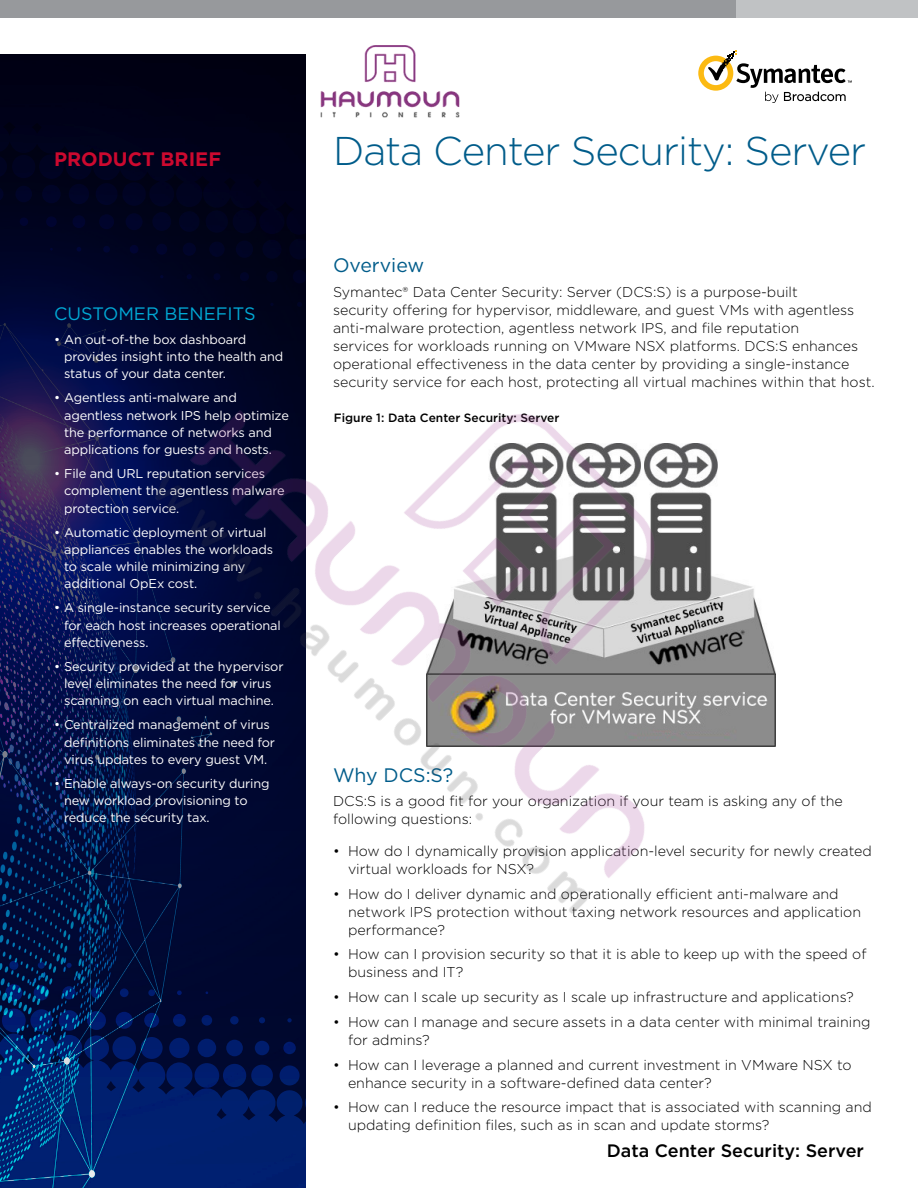
<style>
.page{position:relative;width:918px;height:1188px;background:#fff}
.page>*{position:absolute;margin:0;border:0;box-sizing:border-box;transform-origin:0 0}
.Cover_Main_Title{font:300 40.2px "Gotham";letter-spacing:-.025em;color:#005c8a}
.Body_Head{font:19.5px "Gotham";color:#005c8a}
.t1{font:700 19.5px "Gotham";color:#cc092f}
.t2{font:500 18px "Gotham";color:#000}
.Side_Bar_Head{font:18px "Gotham";color:#00a9d5}
.Body_Text{font:300 14.25px/18px "Gotham";color:#000}
.t3{font:12.75px/17.2px "Gotham";letter-spacing:-.01em;color:#fff}
.Figure_Caption{font:500 12px "Gotham";color:#000}
</style>
<div class="page">
<div style="left:0;top:0;width:789px;height:18px;background:#97999c"></div>
<svg style="left:0;top:335px;width:46px;height:572px;background:#161b53"></svg>
<svg style="left:0;top:907px;width:306px;height:281px;background:#001f63"></svg>
<svg style="left:0;top:54px;width:306px;height:281px;background:#000119"></svg>
<div style="left:736px;top:0;width:182px;height:18px;background:#c0c2c4"></div>
<svg style="left:698px;top:50px;width:154px;height:53px"></svg>
<img style="left:320px;top:46px;width:139px;height:72px">
<img style="left:46px;top:181px;width:730px;height:826px">
<h2 class="t1" style="left:54px;top:146px;width:169px">PRODUCT BRIEF</h2>
<p class="Side_Bar_Head" style="left:54px;top:302px;width:203px">CUSTOMER BENEFITS</p>
<p class="t3" style="left:64px;top:330px;width:221px;text-indent:-10px">• An out-of-the box dashboard provides insight into the health and status of your data center.</p>
<p class="t3" style="left:64px;top:389px;width:226px;text-indent:-10px">• Agentless anti-malware and agentless network IPS help optimize the performance of networks and applications for guests and hosts.</p>
<p class="t3" style="left:64px;top:465px;width:222px;text-indent:-10px">• File and URL reputation services complement the agentless malware protection service.</p>
<p class="t3" style="left:64px;top:523px;width:210px;text-indent:-10px">• Automatic deployment of virtual appliances enables the workloads to scale while minimizing any additional OpEx cost.</p>
<p class="t3" style="left:64px;top:599px;width:218px;text-indent:-10px">• A single-instance security service for each host increases operational effectiveness.</p>
<p class="t3" style="left:54px;top:657px;width:231px;text-align:center">• Security provided at the hypervisor level eliminates the need for virus scanning on each virtual machine.</p>
<p class="t3" style="left:64px;top:716px;width:212px;text-indent:-10px">• Centralized management of virus definitions eliminates the need for virus updates to every guest VM.</p>
<p class="t3" style="left:64px;top:774px;width:207px;text-indent:-10px">• Enable always-on security during new workload provisioning to reduce the security tax.</p>
<p class="Cover_Main_Title" style="left:333px;top:126px;width:535px">Data Center Security: Server</p>
<p class="Body_Head" style="left:333px;top:253px;width:93px">Overview</p>
<p class="Body_Text" style="left:333px;top:282px;width:543px">Symantec® Data Center Security: Server (DCS:S) is a purpose-built<br>security offering for hypervisor, middleware, and guest VMs with agentless anti‑malware protection, agentless network IPS, and file reputation<br>services for workloads running on VMware NSX platforms. DCS:S enhances operational effectiveness in the data center by providing a single-instance security service for each host, protecting all virtual machines within that host.</p>
<p class="Figure_Caption" style="left:334px;top:410px;width:227px">Figure 1: Data Center Security: Server</p>
<p class="Body_Head" style="left:333px;top:762px;width:122px">Why DCS:S?</p>
<p class="Body_Text" style="left:333px;top:792px;width:511px">DCS:S is a good fit for your organization if your team is asking any of the following questions:</p>
<p class="Body_Text" style="left:348px;top:841px;width:525px;text-indent:-15px">• How do I dynamically provision application-level security for newly created virtual workloads for NSX?</p>
<p class="Body_Text" style="left:348px;top:884px;width:515px;text-indent:-15px">• How do I deliver dynamic and operationally efficient anti-malware and network IPS protection without taxing network resources and application performance?</p>
<p class="Body_Text" style="left:348px;top:945px;width:520px;text-indent:-15px">• How can I provision security so that it is able to keep up with the speed of business and IT?</p>
<p class="Body_Text" style="left:333px;top:988px;width:522px">• How can I scale up security as I scale up infrastructure and applications?</p>
<p class="Body_Text" style="left:348px;top:1012px;width:524px;text-indent:-15px">• How can I manage and secure assets in a data center with minimal training for admins?</p>
<p class="Body_Text" style="left:348px;top:1055px;width:505px;text-indent:-15px">• How can I leverage a planned and current investment in VMware NSX to enhance security in a software-defined data center?</p>
<p class="Body_Text" style="left:348px;top:1098px;width:525px;text-indent:-15px">• How can I reduce the resource impact that is associated with scanning and updating definition files, such as in scan and update storms?</p>
<p class="t2" style="left:607px;top:1138px;width:259px">Data Center Security: Server</p>
</div>
